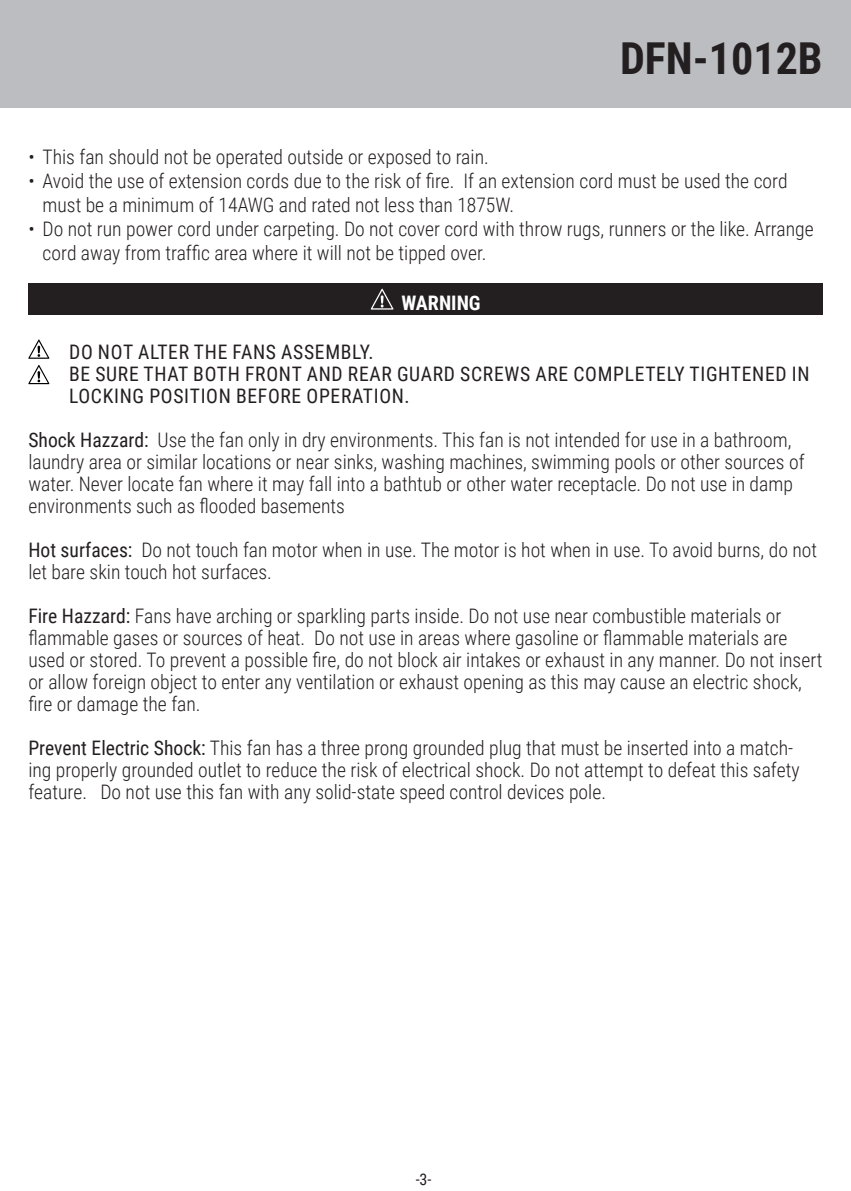
<style>
.page{position:relative;width:851px;height:1191px;background:#fff}
.page>*{position:absolute;margin:0;border:0;box-sizing:border-box;transform-origin:0 0}
.t1{font:700 44px "Roboto Condensed";color:#231f20}
.t2{font:300 20px/22px "Roboto Condensed";color:#231f20}
.t3{font:20px/22px "Roboto Condensed";letter-spacing:.035em;color:#231f20}
.t4{font:700 20px "Roboto Condensed";color:#fff}
.t5{font:16px "Roboto Condensed";color:#231f20}
.s1{font-weight:400}
</style>
<div class="page">
<div style="left:0;top:0;width:850px;height:108px;background:#bcbdc0"></div>
<div style="left:28px;top:283px;width:794px;height:32px;background:#231f20"></div>
<svg style="left:371px;top:289px;width:22px;height:20px"></svg>
<svg style="left:28px;top:339px;width:21px;height:20px"></svg>
<svg style="left:28px;top:365px;width:21px;height:19px"></svg>
<h1 class="t1" style="left:620px;top:28px;width:204px">DFN-1012B</h1>
<p class="t2" style="left:28px;top:145px;width:462px">• This fan should not be operated outside or exposed to rain.</p>
<p class="t2" style="left:43px;top:168px;width:746px;line-height:24px;text-indent:-14px">• Avoid the use of extension cords due to the risk of fire. If an extension cord must be used the cord must be a minimum of 14AWG and rated not less than 1875W.</p>
<p class="t2" style="left:43px;top:216px;width:772px;line-height:24px;text-indent:-14px">• Do not run power cord under carpeting. Do not cover cord with throw rugs, runners or the like. Arrange cord away from traffic area where it will not be tipped over.</p>
<p class="t4" style="left:401px;top:288px;width:81px">WARNING</p>
<p class="t3" style="left:69px;top:340px;width:741px">DO NOT ALTER THE FANS ASSEMBLY.<br>BE SURE THAT BOTH FRONT AND REAR GUARD SCREWS ARE COMPLETELY TIGHTENED IN<br>LOCKING POSITION BEFORE OPERATION.</p>
<p class="t2" style="left:28px;top:428px;width:777px"><span class="s1">Shock Hazzard:</span> Use the fan only in dry environments. This fan is not intended for use in a bathroom, laundry area or similar locations or near sinks, washing machines, swimming pools or other sources of water. Never locate fan where it may fall into a bathtub or other water receptacle. Do not use in damp environments such as flooded basements</p>
<p class="t2" style="left:28px;top:538px;width:790px"><span class="s1">Hot surfaces:</span> Do not touch fan motor when in use. The motor is hot when in use. To avoid burns, do not let bare skin touch hot surfaces.</p>
<p class="t2" style="left:28px;top:604px;width:795px"><span class="s1">Fire Hazzard:</span> Fans have arching or sparkling parts inside. Do not use near combustible materials or flammable gases or sources of heat. Do not use in areas where gasoline or flammable materials are used or stored. To prevent a possible fire, do not block air intakes or exhaust in any manner. Do not insert or allow foreign object to enter any ventilation or exhaust opening as this may cause an electric shock, fire or damage the fan.</p>
<p class="t2" style="left:28px;top:736px;width:772px"><span class="s1">Prevent Electric Shock:</span> This fan has a three prong grounded plug that must be inserted into a match&shy;ing properly grounded outlet to reduce the risk of electrical shock. Do not attempt to defeat this safety feature. Do not use this fan with any solid-state speed control devices pole.</p>
<p class="t5" style="left:415px;top:1168px;width:17px">-3-</p>
</div>
